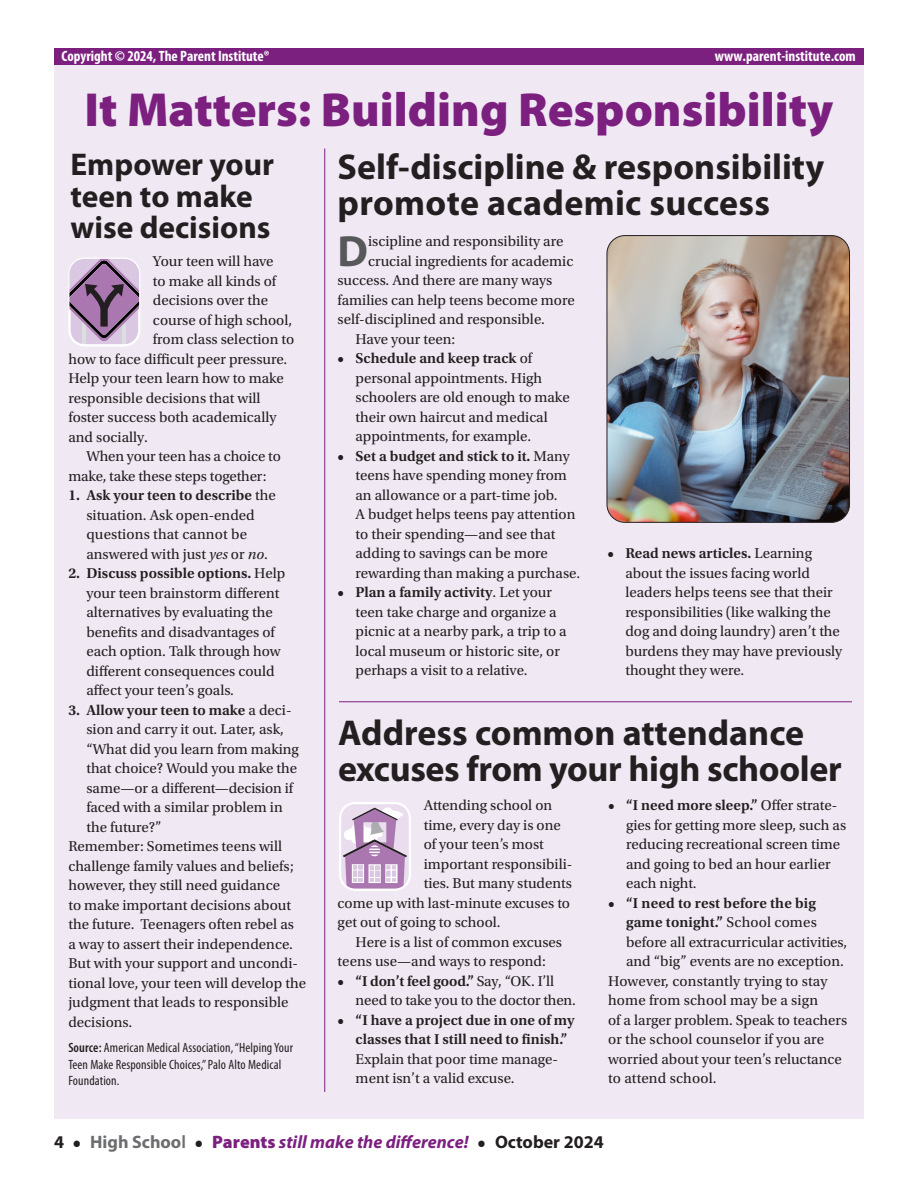
<style>
.page{position:relative;width:918px;height:1188px;background:#fff}
.page>*{position:absolute;margin:0;border:0;box-sizing:border-box;transform-origin:0 0}
.t1{font:900 48px "Myriad Pro";color:#7c2080}
.t2{font:700 43.95px "Myriad Pro";color:#57585a}
.t3{font:700 36px/36px "Myriad Pro";color:#231f20}
.t4{font:700 31.5px/31.5px "Myriad Pro";color:#231f20}
.t5{font:italic 700 18px "Myriad Pro";color:#7c2080}
.t6{font:700 18px "Myriad Pro";color:#231f20}
.t7{font:15px/19.5px "Utopia Std";color:#231f20}
.t8{font:600 15px/19.5px "Utopia Std";color:#231f20}
.t9{font:700 condensed 15px "Myriad Pro";color:#fff}
.t10{font:condensed 13.5px/16.5px "Myriad Pro";letter-spacing:.01em;color:#231f20}
.s1{font-weight:600}
.s2{font-style:italic}
.s3{font-weight:400}
.s4{font-style:normal;color:#231f20}
.s5{font-family:"Utopia Std";font-style:normal;color:#231f20}
.s6{font-style:normal;color:#6c6d70}
.s7{font-weight:600;font-style:normal;color:#6c6d70}
.s8{font-weight:900;font-style:normal}
</style>
<div class="page">
<div style="left:54px;top:49px;width:810px;height:1070px;background:#f0e9f4"></div>
<div style="left:54px;top:49px;width:810px;height:16px;background:#7c2080"></div>
<hr style="left:324px;top:148px;width:1px;height:944px;background:#7c2080">
<hr style="left:339px;top:701px;width:513px;height:1px;background:#7c2080">
<svg style="left:68px;top:258px;width:72px;height:88px;background:#a88ead"></svg>
<svg style="left:339px;top:802px;width:72px;height:88px"></svg>
<img style="left:607px;top:236px;width:243px;height:286px">
<div style="left:607px;top:235px;width:243px;height:288px;border:1px solid #231f20;border-radius:18px"></div>
<p class="t9" style="left:62px;top:46px;width:210px">Copyright © 2024, The Parent Institute®</p>
<p class="t9" style="left:715px;top:46px;width:142px">www.parent-institute.com</p>
<h1 class="t1" style="left:85px;top:78px;width:750px">It Matters: Building Responsibility</h1>
<h3 class="t4" style="left:70px;top:148px;width:205px">Empower your teen to make wise decisions</h3>
<h3 class="t3" style="left:338px;top:147px;width:488px">Self-discipline &amp; responsibility promote academic success</h3>
<h2 class="t2" style="left:338px;top:222px;width:32px">D</h2>
<p class="t7" style="left:368px;top:232px;width:197px">iscipline and responsibility are</p>
<p class="t7" style="left:368px;top:251px;width:207px">crucial ingredients for academic</p>
<p class="t7" style="left:338px;top:271px;width:216px">success. And there are many ways</p>
<p class="t7" style="left:338px;top:290px;width:239px">families can help teens become more</p>
<p class="t7" style="left:338px;top:310px;width:209px">self-disciplined and responsible.</p>
<p class="t7" style="left:356px;top:329px;width:101px">Have your teen:</p>
<p class="t7" style="left:356px;top:349px;width:216px;text-indent:-18px"><span class="s1">• Schedule and keep track</span> of personal appointments. High schoolers are old enough to make their own haircut and medical appointments, for example.</p>
<p class="t7" style="left:356px;top:446px;width:226px;text-indent:-18px"><span class="s1">• Set a budget and stick to it.</span> Many teens have spending money from an allowance or a part-time job.<br>A budget helps teens pay attention to their spending—and see that adding to savings can be more rewarding than making a purchase.</p>
<p class="t7" style="left:356px;top:583px;width:213px;text-indent:-18px"><span class="s1">• Plan a family activity</span>. Let your teen take charge and organize a picnic at a nearby park, a trip to a local museum or historic site, or perhaps a visit to a relative.</p>
<p class="t7" style="left:153px;top:252px;width:122px">Your teen will have</p>
<p class="t7" style="left:153px;top:271px;width:125px">to make all kinds of</p>
<p class="t7" style="left:153px;top:291px;width:117px">decisions over the</p>
<p class="t7" style="left:153px;top:310px;width:141px">course of high school,</p>
<p class="t7" style="left:153px;top:330px;width:143px">from class selection to</p>
<p class="t7" style="left:68px;top:349px;width:220px">how to face difficult peer pressure.</p>
<p class="t7" style="left:68px;top:369px;width:217px">Help your teen learn how to make</p>
<p class="t7" style="left:68px;top:388px;width:194px">responsible decisions that will</p>
<p class="t7" style="left:68px;top:408px;width:210px">foster success both academically</p>
<p class="t7" style="left:68px;top:427px;width:81px">and socially.</p>
<p class="t7" style="left:86px;top:447px;width:196px">When your teen has a choice to</p>
<p class="t7" style="left:68px;top:466px;width:200px">make, take these steps together:</p>
<p class="t7" style="left:86px;top:486px;width:191px;text-indent:-18px"><span class="s1">1. Ask your teen to describe</span> the situation. Ask open-ended questions that cannot be answered with just <span class="s2">yes</span> or <span class="s2">no</span>.</p>
<p class="t7" style="left:86px;top:564px;width:200px;text-indent:-18px"><span class="s1">2. Discuss possible options.</span> Help your teen brainstorm different alternatives by evaluating the benefits and disadvantages of each option. Talk through how different consequences could affect your teen’s goals.</p>
<p class="t8" style="left:68px;top:700px;width:225px">3. Allow your teen to make <span class="s3">a deci-</span></p>
<p class="t7" style="left:86px;top:720px;width:199px">sion and carry it out. Later, ask,</p>
<p class="t7" style="left:86px;top:739px;width:214px">“What did you learn from making</p>
<p class="t7" style="left:86px;top:759px;width:212px">that choice? Would you make the</p>
<p class="t7" style="left:86px;top:778px;width:208px">same—or a different—decision if</p>
<p class="t7" style="left:86px;top:798px;width:198px">faced with a similar problem in</p>
<p class="t7" style="left:86px;top:817px;width:77px">the future?”</p>
<p class="t7" style="left:68px;top:837px;width:215px">Remember: Sometimes teens will</p>
<p class="t7" style="left:68px;top:856px;width:227px">challenge family values and beliefs;</p>
<p class="t7" style="left:68px;top:876px;width:213px">however, they still need guidance</p>
<p class="t7" style="left:68px;top:895px;width:224px">to make important decisions about</p>
<p class="t7" style="left:68px;top:915px;width:227px">the future. Teenagers often rebel as</p>
<p class="t7" style="left:68px;top:934px;width:226px">a way to assert their independence.</p>
<p class="t7" style="left:68px;top:954px;width:231px">But with your support and uncondi-</p>
<p class="t7" style="left:68px;top:973px;width:239px">tional love, your teen will develop the</p>
<p class="t7" style="left:68px;top:993px;width:222px">judgment that leads to responsible</p>
<p class="t7" style="left:68px;top:1012px;width:65px">decisions.</p>
<p class="t10" style="left:68px;top:1039px;width:226px"><span class="s1">Source:</span> American Medical Association, “Helping Your<br>Teen Make Responsible Choices,” Palo Alto Medical<br>Foundation.</p>
<p class="t7" style="left:625px;top:544px;width:218px;text-indent:-18px"><span class="s1">• Read news articles.</span> Learning about the issues facing world leaders helps teens see that their responsibilities (like walking the dog and doing laundry) aren’t the burdens they may have previously thought they were.</p>
<h3 class="t3" style="left:338px;top:714px;width:505px">Address common attendance excuses from your high schooler</h3>
<p class="t7" style="left:626px;top:796px;width:222px;text-indent:-18px"><span class="s1">• “I need more sleep.”</span> Offer strate&shy;gies for getting more sleep, such as reducing recreational screen time and going to bed an hour earlier each night.</p>
<p class="t8" style="left:608px;top:893px;width:209px">• “I need to rest before the big</p>
<p class="t8" style="left:626px;top:913px;width:192px">game tonight.” <span class="s3">School comes</span></p>
<p class="t7" style="left:626px;top:932px;width:223px">before all extracurricular activities,</p>
<p class="t7" style="left:626px;top:952px;width:219px">and “big” events are no exception.</p>
<p class="t7" style="left:608px;top:971px;width:221px">However, constantly trying to stay</p>
<p class="t7" style="left:608px;top:991px;width:212px">home from school may be a sign</p>
<p class="t7" style="left:608px;top:1010px;width:241px">of a larger problem. Speak to teachers</p>
<p class="t7" style="left:608px;top:1030px;width:218px">or the school counselor if you are</p>
<p class="t7" style="left:608px;top:1049px;width:235px">worried about your teen’s reluctance</p>
<p class="t7" style="left:608px;top:1069px;width:110px">to attend school.</p>
<p class="t7" style="left:424px;top:796px;width:130px">Attending school on</p>
<p class="t7" style="left:424px;top:815px;width:139px">time, every day is one</p>
<p class="t7" style="left:424px;top:835px;width:122px">of your teen’s most</p>
<p class="t7" style="left:424px;top:854px;width:150px">important responsibili-</p>
<p class="t7" style="left:424px;top:874px;width:150px">ties. But many students</p>
<p class="t7" style="left:338px;top:893px;width:234px">come up with last-minute excuses to</p>
<p class="t7" style="left:338px;top:913px;width:165px">get out of going to school.</p>
<p class="t7" style="left:356px;top:932px;width:208px">Here is a list of common excuses</p>
<p class="t7" style="left:338px;top:952px;width:210px">teens use—and ways to respond:</p>
<p class="t7" style="left:356px;top:971px;width:222px;text-indent:-18px"><span class="s1">• “I don’t feel good.”</span> Say, “OK. I’ll need to take you to the doctor then.</p>
<p class="t8" style="left:356px;top:1010px;width:220px;text-indent:-18px">• “I have a project due in one of my classes that I still need to finish.”</p>
<p class="t7" style="left:356px;top:1049px;width:204px">Explain that poor time manage&shy;ment isn’t a valid excuse.</p>
<p class="t5" style="left:54px;top:1130px;width:433px"><span class="s4">4</span> <span class="s5">•</span> <span class="s6">High Schoo</span><span class="s7">l</span> <span class="s5">•</span> <span class="s8">Parents</span> still make the difference! <span class="s5">•</span></p>
<p class="t6" style="left:495px;top:1130px;width:110px">October 2024</p>
</div>
